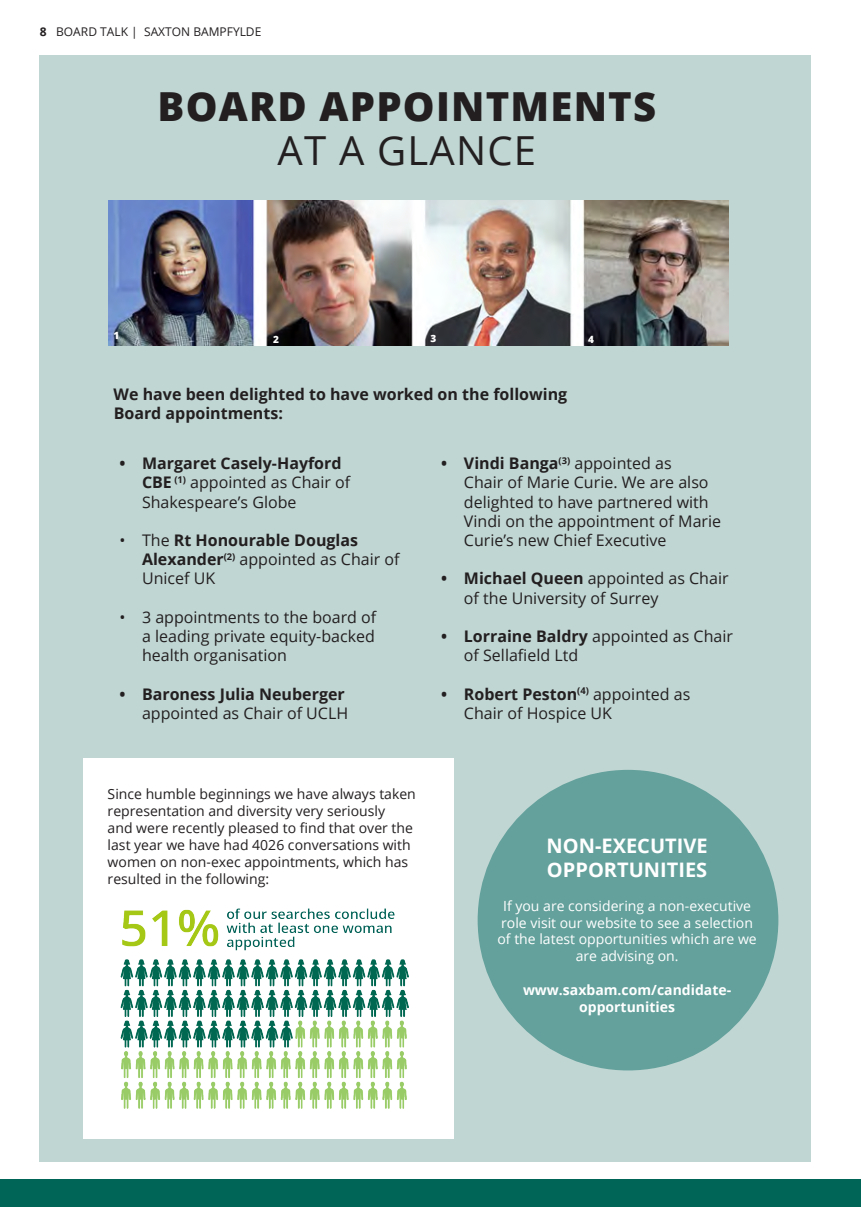
<style>
.page{position:relative;width:861px;height:1207px;background:#fff}
.page>*{position:absolute;margin:0;border:0;box-sizing:border-box;transform-origin:0 0}
.t1{font:800 40px/44px "Open Sans";letter-spacing:.03em;color:#231f20;text-align:center}
.t2{font:700 20px/24px "Open Sans";color:#fff}
.t3{font:16px/19.2px "Open Sans";color:#231f20}
.t4{font:700 16px/19.2px "Open Sans";color:#231f20}
.t5{font:14px/16.8px "Open Sans";color:#231f20}
.t6{font:14px/16.8px "Open Sans";color:#fff;text-align:center}
.t7{font:700 14px/16.8px "Open Sans";color:#fff;text-align:center}
.t8{font:12px "Open Sans";color:#231f20}
.t9{font:800 10px "Open Sans";color:#fff}
.s1{font-weight:700}
.s2{font-weight:400}
</style>
<div class="page">
<div style="left:39px;top:55px;width:771px;height:1106px;background:#c0d6d3"></div>
<img style="left:108px;top:201px;width:619px;height:145px">
<div style="left:477px;top:769px;width:301px;height:301px;background:#64a19c;border-radius:50%"></div>
<div style="left:0;top:1179px;width:860px;height:27px;background:#006557"></div>
<div style="left:83px;top:758px;width:370px;height:380px;background:#fff"></div>
<img style="left:120px;top:908px;width:288px;height:200px">
<p class="t8" style="left:40px;top:23px;width:223px"><span class="s1">8</span> BOARD TALK | SAXTON BAMPFYLDE</p>
<p class="t1" style="left:157px;top:82px;width:500px">BOARD APPOINTMENTS<br><span class="s2">AT A GLANCE</span></p>
<p class="t9" style="left:114px;top:327px;width:7px">1</p>
<p class="t9" style="left:273px;top:331px;width:7px">2</p>
<p class="t9" style="left:430px;top:331px;width:7px">3</p>
<p class="t9" style="left:587px;top:331px;width:7px">4</p>
<p class="t4" style="left:114px;top:384px;width:455px">We have been delighted to have worked on the following<br>Board appointments:</p>
<p class="t3" style="left:142px;top:453px;width:210px;text-indent:-23px"><span class="s1">• Margaret Casely-Hayford<br>CBE</span> <sup>(1)</sup> appointed as Chair of<br>Shakespeare’s Globe</p>
<p class="t3" style="left:142px;top:530px;width:259px;text-indent:-23px">• The <span class="s1">Rt Honourable Douglas<br>Alexander</span><sup>(2)</sup> appointed as Chair of<br>Unicef UK</p>
<p class="t3" style="left:142px;top:607px;width:236px;text-align:justify;text-indent:-23px">• 3 appointments to the board of a leading private equity-backed health organisation</p>
<p class="t4" style="left:119px;top:684px;width:230px;text-align:right">• Baroness Julia Neuberger <span class="s2">appointed as Chair of UCLH</span></p>
<p class="t5" style="left:108px;top:785px;width:309px">Since humble beginnings we have always taken representation and diversity very seriously<br>and were recently pleased to find that over the last year we have had 4026 conversations with women on non-exec appointments, which has resulted in the following:</p>
<p class="t3" style="left:464px;top:453px;width:258px;text-indent:-23px"><span class="s1">• Vindi Banga</span><sup>(3)</sup> appointed as<br>Chair of Marie Curie. We are also delighted to have partnered with<br>Vindi on the appointment of Marie<br>Curie’s new Chief Executive</p>
<p class="t3" style="left:464px;top:568px;width:266px;text-indent:-23px"><span class="s1">• Michael Queen</span> appointed as Chair of the University of Surrey</p>
<p class="t3" style="left:464px;top:626px;width:270px;text-indent:-23px"><span class="s1">• Lorraine Baldry</span> appointed as Chair of Sellafield Ltd</p>
<p class="t3" style="left:464px;top:684px;width:228px;text-indent:-23px"><span class="s1">• Robert Peston</span><sup>(4)</sup> appointed as<br>Chair of Hospice UK</p>
<p class="t2" style="left:546px;top:833px;width:162px">NON-EXECUTIVE<br>OPPORTUNITIES</p>
<p class="t6" style="left:497px;top:896px;width:261px">If you are considering a non-executive role visit our website to see a selection of the latest opportunities which are we are advising on.</p>
<p class="t7" style="left:523px;top:980px;width:210px">www.saxbam.com/candidate&shy;opportunities</p>
</div>
